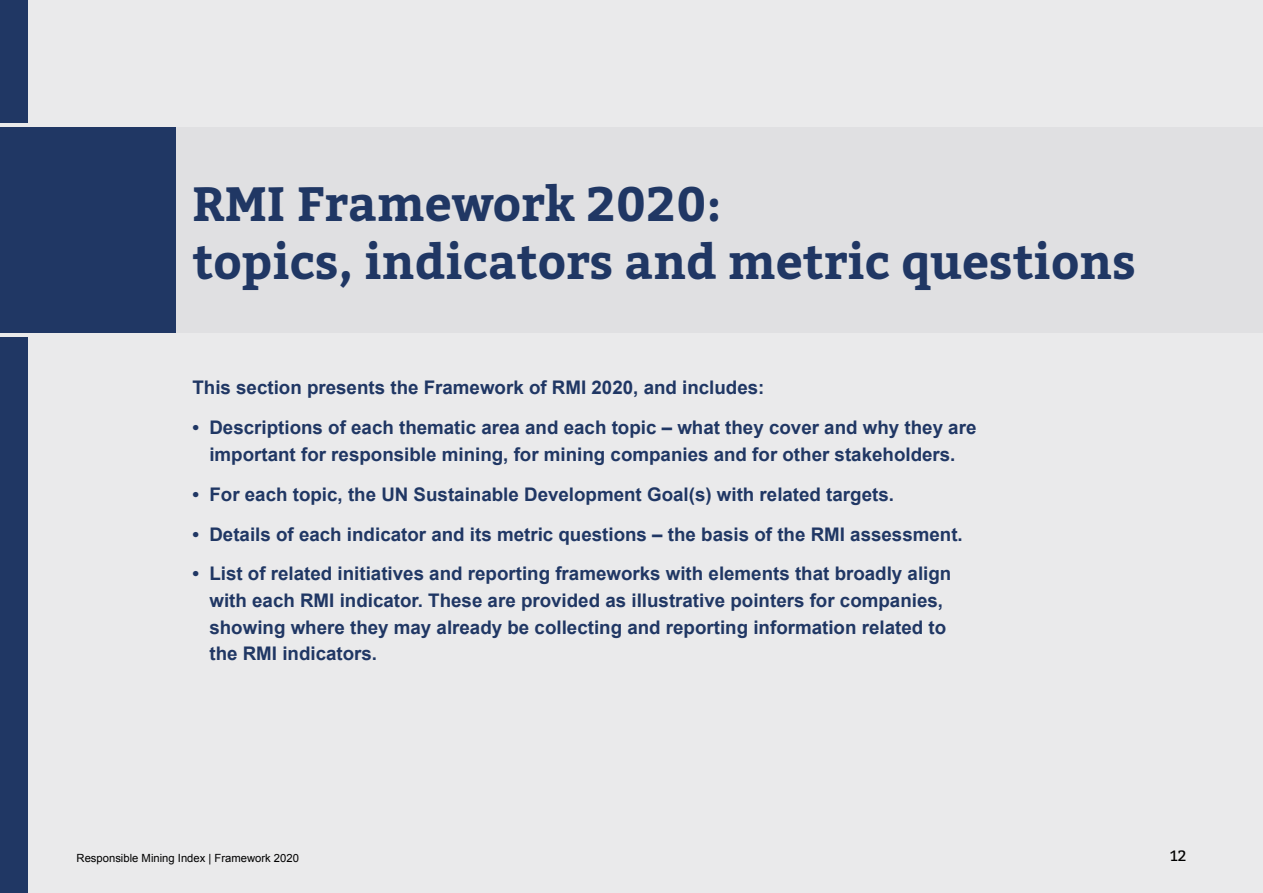
<style>
.page{position:relative;width:1263px;height:893px;background:#eaeaeb}
.page>*{position:absolute;margin:0;border:0;box-sizing:border-box;transform-origin:0 0}
.t1{font:700 48px/57.6px "Bitter";color:#203764}
.t2{font:700 18.75px/26.5px "Arial";color:#203764;text-align:center}
.t3{font:15px "Bitter";color:#000}
.t4{font:11.25px "Arial";color:#000}
</style>
<div class="page">
<div style="left:175px;top:128px;width:1088px;height:205px;background:#e0e0e2"></div>
<div style="left:0;top:128px;width:175px;height:205px;background:#203764"></div>
<div style="left:0;top:338px;width:28px;height:555px;background:#203764"></div>
<div style="left:0;top:0;width:28px;height:123px;background:#203764"></div>
<h1 class="t1" style="left:192px;top:174px;width:945px">RMI Framework 2020:<br>topics, indicators and metric questions</h1>
<p class="t2" style="left:192px;top:375px;width:574px">This section presents the Framework of RMI 2020, and includes:</p>
<p class="t2" style="left:192px;top:415px;width:785px">• Descriptions of each thematic area and each topic – what they cover and why they are important for responsible mining, for mining companies and for other stakeholders.</p>
<p class="t2" style="left:192px;top:481px;width:703px">• For each topic, the UN Sustainable Development Goal(s) with related targets.</p>
<p class="t2" style="left:192px;top:521px;width:772px">• Details of each indicator and its metric questions – the basis of the RMI assessment.</p>
<p class="t2" style="left:209px;top:561px;width:743px;text-align:left;text-indent:-17px">• List of related initiatives and reporting frameworks with elements that broadly align with each RMI indicator. These are provided as illustrative pointers for companies, showing where they may already be collecting and reporting information related to the RMI indicators.</p>
<p class="t4" style="left:77px;top:850px;width:224px">Responsible Mining Index | Framework 2020</p>
<p class="t3" style="left:1170px;top:845px;width:18px">12</p>
</div>
